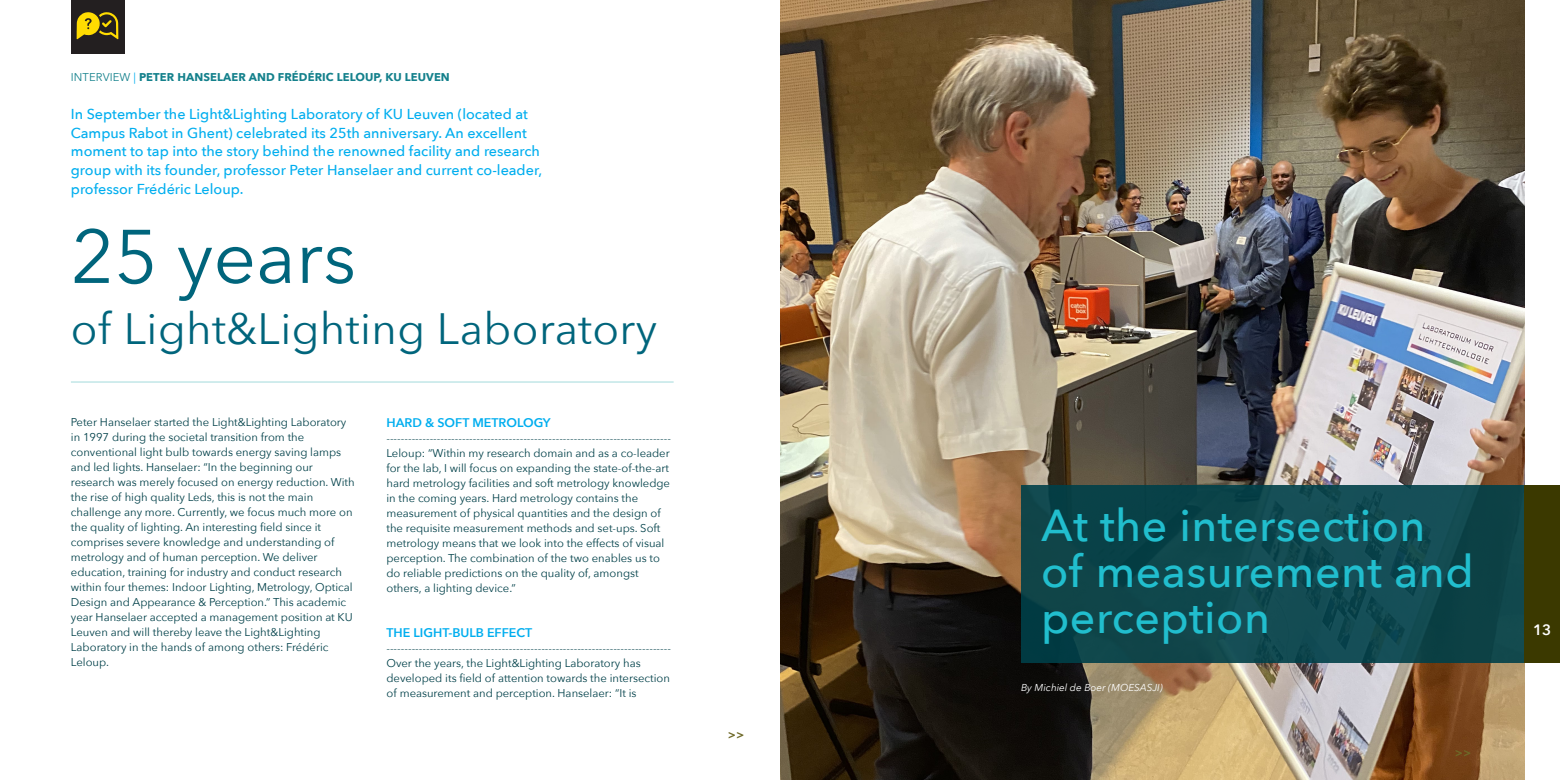
<style>
.page{position:relative;width:1560px;height:780px;background:#fff}
.page>*{position:absolute;margin:0;border:0;box-sizing:border-box;transform-origin:0 0}
.KOP_NIEUW_GROEN{font:75px "Avenir Next";color:#00657c}
.KOP_NIEUW_GROEN-2{font:500 44.62px/46.2px "Avenir Next";letter-spacing:.01em;color:#21bece}
.KOP_NIEUW_GROEN-3{font:43.75px "Avenir Next";letter-spacing:.01em;color:#00657c}
.t1{font:600 15px "Avenir Next";color:#fff}
.INTRO_NIEUW_BLAUW{font:500 14.38px/18.8px "Avenir Next";color:#00aeef}
.BODY_NIEUW{font:600 12.5px "Avenir Next";color:#00aeef}
.Tussenkopje{font:600 12.5px "Avenir Next";color:#6e6928}
.BODY_NIEUW-2{font:11.25px/15px "Avenir Next";color:#004049}
.Intro{font:700 11.25px "Avenir Next";letter-spacing:.01em;color:#14818c}
.BODY_NIEUW-3{font:italic 10px "Avenir Next";color:#fff}
.s1{font-weight:400}
.s2{font-weight:400;color:#00aeef}
</style>
<div class="page">
<img style="left:780px;top:0;width:744px;height:780px">
<div style="left:1020px;top:485px;width:504px;height:178px;background:linear-gradient(to right,#0c4349,#124a50)"></div>
<div style="left:71px;top:0;width:53px;height:53px;background:#231f20"></div>
<svg style="left:77px;top:12px;width:41px;height:27px"></svg>
<hr style="left:71px;top:381px;width:602px;height:1px;background:#a2dadb">
<div style="left:1524px;top:485px;width:35px;height:178px;background:#3b3900"></div>
<p class="Intro" style="left:71px;top:67px;width:380px"><span class="s1">INTERVIEW</span> <span class="s2">|</span> PETER HANSELAER AND FRÉDÉRIC LELOUP, KU LEUVEN</p>
<p class="INTRO_NIEUW_BLAUW" style="left:71px;top:104px;width:473px">In September the Light&amp;Lighting Laboratory of KU Leuven (located at Campus Rabot in Ghent) celebrated its 25th anniversary. An excellent moment to tap into the story behind the renowned facility and research group with its founder, professor Peter Hanselaer and current co-leader, professor Frédéric Leloup.</p>
<p class="KOP_NIEUW_GROEN" style="left:71px;top:193px;width:287px">25 years</p>
<p class="KOP_NIEUW_GROEN-3" style="left:71px;top:292px;width:587px">of Light&amp;Lighting Laboratory</p>
<p class="BODY_NIEUW-2" style="left:71px;top:414px;width:285px">Peter Hanselaer started the Light&amp;Lighting Laboratory in 1997 during the societal transition from the conventional light bulb towards energy saving lamps and led lights. Hanselaer: “In the beginning our research was merely focused on energy reduction. With the rise of high quality Leds, this is not the main challenge any more. Currently, we focus much more on the quality of lighting. An interesting field since it comprises severe knowledge and understanding of metrology and of human perception. We deliver education, training for industry and conduct research within four themes: Indoor Lighting, Metrology, Optical Design and Appearance &amp; Perception.” This academic year Hanselaer accepted a management position at KU Leuven and will thereby leave the Light&amp;Lighting Laboratory in the hands of among others: Frédéric Leloup.</p>
<p class="BODY_NIEUW" style="left:386px;top:412px;width:166px">HARD &amp; SOFT METROLOGY</p>
<p class="BODY_NIEUW-2" style="left:386px;top:430px;width:286px">-------------------------------------------------------------------------------</p>
<p class="BODY_NIEUW-2" style="left:386px;top:445px;width:285px">Leloup: “Within my research domain and as a co-leader for the lab, I will focus on expanding the state-of-the-art hard metrology facilities and soft metrology knowledge in the coming years. Hard metrology contains the measurement of physical quantities and the design of the requisite measurement methods and set-ups. Soft metrology means that we look into the effects of visual perception. The combination of the two enables us to do reliable predictions on the quality of, amongst others, a lighting device.”</p>
<p class="BODY_NIEUW" style="left:386px;top:622px;width:147px">THE LIGHT-BULB EFFECT</p>
<p class="BODY_NIEUW-2" style="left:386px;top:640px;width:286px">-------------------------------------------------------------------------------</p>
<p class="BODY_NIEUW-2" style="left:386px;top:655px;width:285px">Over the years, the Light&amp;Lighting Laboratory has developed its field of attention towards the intersection of measurement and perception. Hanselaer: “It is</p>
<p class="Tussenkopje" style="left:727px;top:724px;width:18px">&gt;&gt;</p>
<p class="KOP_NIEUW_GROEN-2" style="left:1041px;top:500px;width:386px">At the intersection</p>
<p class="KOP_NIEUW_GROEN-2" style="left:1041px;top:547px;width:434px">of measurement and perception</p>
<p class="BODY_NIEUW-3" style="left:1020px;top:679px;width:143px">By Michiel de Boer (MOESASJI)</p>
<p class="Tussenkopje" style="left:1454px;top:742px;width:18px">&gt;&gt;</p>
<h3 class="t1" style="left:1532px;top:617px;width:20px">13</h3>
</div>
